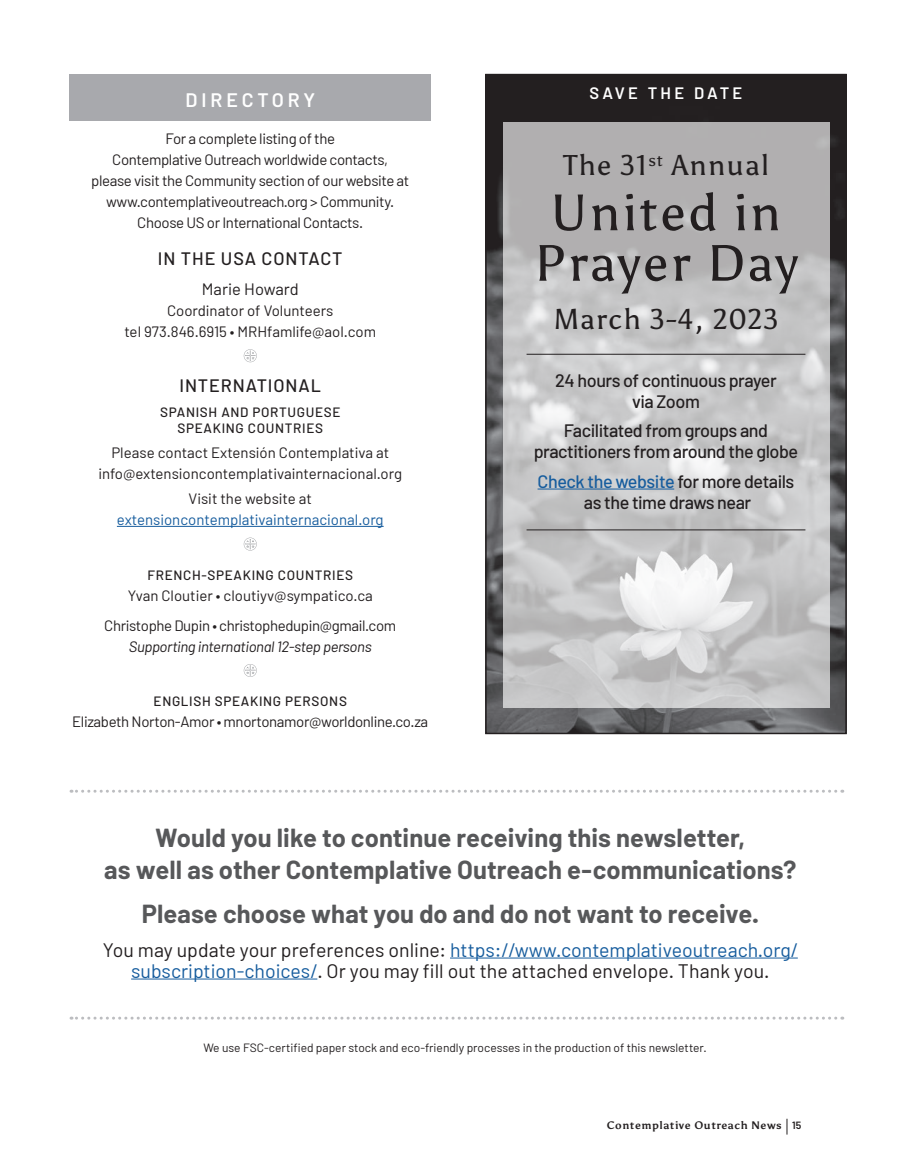
<style>
.page{position:relative;width:905px;height:1161px;background:#fff}
.page>*{position:absolute;margin:0;border:0;box-sizing:border-box;transform-origin:0 0}
.t1{font:51px/50.6px "Asul";letter-spacing:.05em;color:#231f20;text-align:center}
.t2{font:28.5px "Asul";letter-spacing:.05em;color:#231f20}
.t3{font:700 25.5px/31.5px "Barlow";letter-spacing:.005em;color:#57585a;text-align:center}
.t4{font:19.5px/21px "Barlow";color:#231f20;text-align:center}
.t5{font:600 19.5px "Barlow";letter-spacing:.2em;color:#fff}
.t6{font:500 18px/21px "Barlow";letter-spacing:-.025em;color:#231f20;text-align:center}
.t7{font:500 18px "Barlow";letter-spacing:.05em;color:#231f20}
.t8{font:16.5px "Barlow";color:#231f20}
.t9{font:600 16.5px "Barlow";letter-spacing:.195em;color:#fff}
.t10{font:15px/21px "Barlow";letter-spacing:-.025em;color:#231f20;text-align:center}
.t11{font:15px/21px "Barlow";color:#231f20;text-align:center}
.t12{font:15px "Barlow";color:#175d9e}
.t13{font:italic 15px "Barlow";letter-spacing:-.025em;color:#231f20}
.t14{font:500 13.5px/15.8px "Barlow";letter-spacing:.05em;color:#231f20;text-align:center}
.t15{font:12px "Barlow";color:#231f20}
.t16{font:700 10.8px "Asul";letter-spacing:.05em;color:#231f20}
.s1{color:#175d9e}
.s2{font-family:"Barlow";font-weight:600;font-size:10.5px}
</style>
<div class="page">
<svg style="left:786px;top:1119px;width:1px;height:16px"></svg>
<svg style="left:71px;top:790px;width:764px;height:3px"></svg>
<svg style="left:71px;top:1017px;width:764px;height:3px"></svg>
<div style="left:69px;top:74px;width:362px;height:47px;background:#a8a9ad"></div>
<hr style="left:117px;top:526px;width:266px;height:1px;background:#175d9e">
<svg style="left:244px;top:349px;width:13px;height:13px"></svg>
<svg style="left:244px;top:538px;width:13px;height:13px"></svg>
<svg style="left:244px;top:664px;width:13px;height:13px"></svg>
<hr style="left:450px;top:958px;width:347px;height:1px;background:#175d9e">
<hr style="left:131px;top:979px;width:186px;height:1px;background:#175d9e">
<img style="left:488px;top:106px;width:355px;height:625px">
<div style="left:485px;top:74px;width:361px;height:660px;border:2px solid #231f20"></div>
<svg style="left:503px;top:122px;width:326px;height:586px;background:#c3c3c4"></svg>
<div style="left:485px;top:75px;width:361px;height:31px;background:#231f20"></div>
<hr style="left:537px;top:489px;width:137px;height:1px;background:#175d9e">
<hr style="left:526px;top:354px;width:279px;height:1px;background:#231f20">
<hr style="left:526px;top:530px;width:279px;height:1px;background:#231f20">
<h3 class="t5" style="left:185px;top:88px;width:131px">DIRECTORY</h3>
<p class="t10" style="left:91px;top:128px;width:319px">For a complete listing of the<br>Contemplative Outreach worldwide contacts, please visit the Community section of our website at www.contemplativeoutreach.org &gt; Community.<br>Choose US or International Contacts.</p>
<p class="t7" style="left:158px;top:248px;width:186px">IN THE USA CONTACT</p>
<p class="t8" style="left:202px;top:279px;width:98px">Marie Howard</p>
<p class="t11" style="left:124px;top:300px;width:253px">Coordinator of Volunteers<br>tel 973.846.6915 • MRHfamlife@aol.com</p>
<p class="t7" style="left:179px;top:374px;width:143px">INTERNATIONAL</p>
<p class="t14" style="left:160px;top:404px;width:182px">SPANISH AND PORTUGUESE<br>SPEAKING COUNTRIES</p>
<p class="t11" style="left:98px;top:442px;width:305px">Please contact Extensión Contemplativa at info@extensioncontemplativainternacional.org</p>
<p class="t11" style="left:188px;top:488px;width:125px">Visit the website at</p>
<p class="t12" style="left:117px;top:511px;width:268px">extensioncontemplativainternacional.org</p>
<p class="t14" style="left:147px;top:567px;width:207px">FRENCH-SPEAKING COUNTRIES</p>
<p class="t10" style="left:104px;top:581px;width:293px;line-height:29.5px">Yvan Cloutier • cloutiyv@sympatico.ca<br>Christophe Dupin • christophedupin@gmail.com</p>
<p class="t13" style="left:129px;top:637px;width:244px">Supporting international 12-step persons</p>
<p class="t14" style="left:154px;top:693px;width:195px">ENGLISH SPEAKING PERSONS</p>
<p class="t10" style="left:72px;top:711px;width:357px">Elizabeth Norton-Amor • mnortonamor@worldonline.co.za</p>
<p class="t9" style="left:589px;top:82px;width:154px">SAVE THE DATE</p>
<h2 class="t2" style="left:563px;top:148px;width:206px">The 31<sup>st</sup> Annual</h2>
<h1 class="t1" style="left:534px;top:188px;width:266px">United in<br>Prayer Day</h1>
<h2 class="t2" style="left:553px;top:302px;width:226px">March 3-4, 2023</h2>
<p class="t6" style="left:555px;top:369px;width:223px">24 hours of continuous prayer via Zoom</p>
<p class="t6" style="left:533px;top:420px;width:266px">Facilitated from groups and practitioners from around the globe</p>
<p class="t6" style="left:537px;top:470px;width:258px"><span class="s1">Check the website</span> for more details as the time draws near</p>
<h3 class="t3" style="left:104px;top:822px;width:693px">Would you like to continue receiving this newsletter,<br>as well as other Contemplative Outreach e-communications?</h3>
<h3 class="t3" style="left:142px;top:898px;width:618px">Please choose what you do and do not want to receive.</h3>
<h3 class="t4" style="left:103px;top:939px;width:696px">You may update your preferences online: <span class="s1">https://www.contemplativeoutreach.org/ subscription-choices/</span>. Or you may fill out the attached envelope. Thank you.</h3>
<p class="t15" style="left:203px;top:1040px;width:505px">We use FSC-certified paper stock and eco-friendly processes in the production of this newsletter.</p>
<p class="t16" style="left:607px;top:1119px;width:196px">Contemplative Outreach News <span class="s2">15</span></p>
</div>
